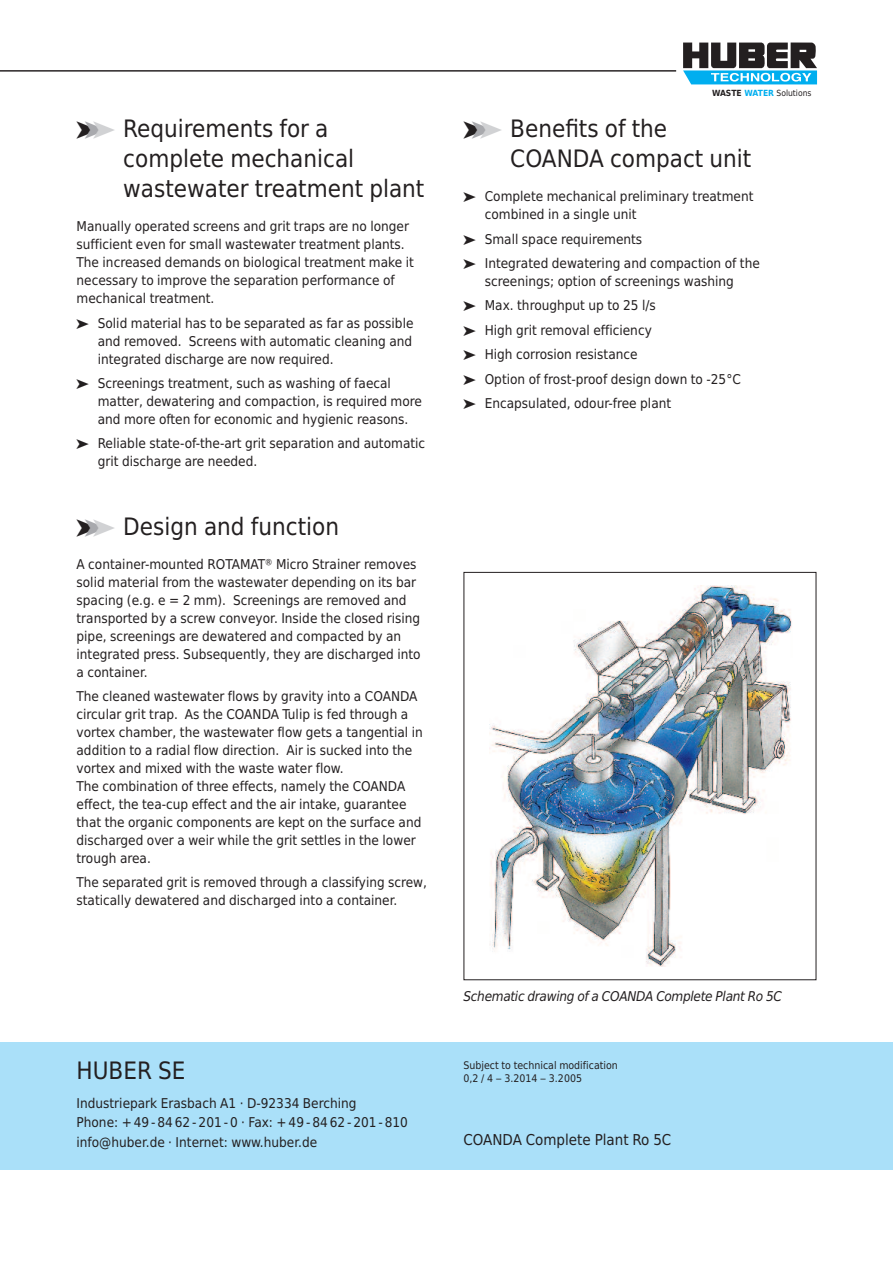
<style>
.page{position:relative;width:893px;height:1263px;background:#fff}
.page>*{position:absolute;margin:0;border:0;box-sizing:border-box;transform-origin:0 0}
.t1{font:24px/30px "Huber Tec";color:#231f20}
.t2{font:15px "Huber Tec";color:#231f20}
.t3{font:13.5px/18px "Huber Tec";color:#231f20}
.t4{font:italic 13.5px "Huber Tec";letter-spacing:-.025em;color:#231f20}
.t5{font:10.5px/13.5px "Huber Tec";color:#231f20}
.t6{font:8.55px "Huber Tec";color:#231f20}
.s1{color:#a8a9ad}
.s2{color:#d1d2d4}
.s3{font-weight:700}
.s4{font-weight:700;color:#00aeef}
</style>
<div class="page">
<svg style="left:683px;top:43px;width:134px;height:41px"></svg>
<hr style="left:0;top:71px;width:676px;height:1px;background:#231f20">
<div style="left:0;top:1042px;width:893px;height:127px;background:#aae0f9"></div>
<img style="left:490px;top:585px;width:302px;height:381px">
<h1 class="t1" style="left:123px;top:114px;width:303px;text-indent:-47px">➤<span class="s1">➤</span><span class="s2">➤</span> Requirements for a complete mechanical wastewater treatment plant</h1>
<p class="t3" style="left:77px;top:218px;width:339px">Manually operated screens and grit traps are no longer sufficient even for small wastewater treatment plants.<br>The increased demands on biological treatment make it necessary to improve the separation performance of mechanical treatment.</p>
<p class="t3" style="left:98px;top:314px;width:317px;text-align:justify;text-indent:-21px">➤ Solid material has to be separated as far as possible and removed. Screens with automatic cleaning and integrated discharge are now required.</p>
<p class="t3" style="left:98px;top:374px;width:326px;text-indent:-21px">➤ Screenings treatment, such as washing of faecal matter, dewatering and compaction, is required more and more often for economic and hygienic reasons.</p>
<p class="t3" style="left:98px;top:435px;width:329px;text-indent:-21px">➤ Reliable state-of-the-art grit separation and automatic grit discharge are needed.</p>
<h1 class="t1" style="left:77px;top:511px;width:264px">➤<span class="s1">➤</span><span class="s2">➤</span> Design and function</h1>
<p class="t3" style="left:77px;top:555px;width:346px">A container-mounted ROTAMAT® Micro Strainer removes solid material from the wastewater depending on its bar spacing (e.g. e = 2 mm). Screenings are removed and transported by a screw conveyor. Inside the closed rising pipe, screenings are dewatered and compacted by an integrated press. Subsequently, they are discharged into a container.</p>
<p class="t3" style="left:77px;top:687px;width:348px">The cleaned wastewater flows by gravity into a COANDA circular grit trap. As the COANDA Tulip is fed through a vortex chamber, the wastewater flow gets a tangential in addition to a radial flow direction. Air is sucked into the vortex and mixed with the waste water flow.<br>The combination of three effects, namely the COANDA effect, the tea-cup effect and the air intake, guarantee that the organic components are kept on the surface and discharged over a weir while the grit settles in the lower trough area.</p>
<p class="t3" style="left:77px;top:874px;width:352px">The separated grit is removed through a classifying screw, statically dewatered and discharged into a container.</p>
<h1 class="t1" style="left:77px;top:1056px;width:111px">HUBER SE</h1>
<p class="t3" style="left:77px;top:1093px;width:333px;line-height:19.5px">Industriepark Erasbach A1 · D-92334 Berching<br>Phone: +49-8462-201-0 · Fax: +49-8462-201-810 info@huber.de · Internet: www.huber.de</p>
<p class="t6" style="left:712px;top:86px;width:101px"><span class="s3">WASTE</span> <span class="s4">WATER</span> Solutions</p>
<h1 class="t1" style="left:510px;top:114px;width:243px;text-indent:-47px">➤<span class="s1">➤</span><span class="s2">➤</span> Benefits of the<br>COANDA compact unit</h1>
<p class="t3" style="left:485px;top:188px;width:270px;text-indent:-21px">➤ Complete mechanical preliminary treatment combined in a single unit</p>
<p class="t3" style="left:463px;top:227px;width:298px;line-height:24.5px">➤ Small space requirements<br>➤ Integrated dewatering and compaction of the</p>
<p class="t3" style="left:463px;top:269px;width:279px;line-height:24.5px;text-indent:21px">screenings; option of screenings washing ➤ Max. throughput up to 25 l/s<br>➤ High grit removal efficiency<br>➤ High corrosion resistance<br>➤ Option of frost-proof design down to -25°C ➤ Encapsulated, odour-free plant</p>
<p class="t4" style="left:463px;top:988px;width:320px">Schematic drawing of a COANDA Complete Plant Ro 5C</p>
<p class="t5" style="left:463px;top:1058px;width:156px">Subject to technical modification<br>0,2 / 4 – 3.2014 – 3.2005</p>
<p class="t2" style="left:463px;top:1131px;width:209px">COANDA Complete Plant Ro 5C</p>
</div>
